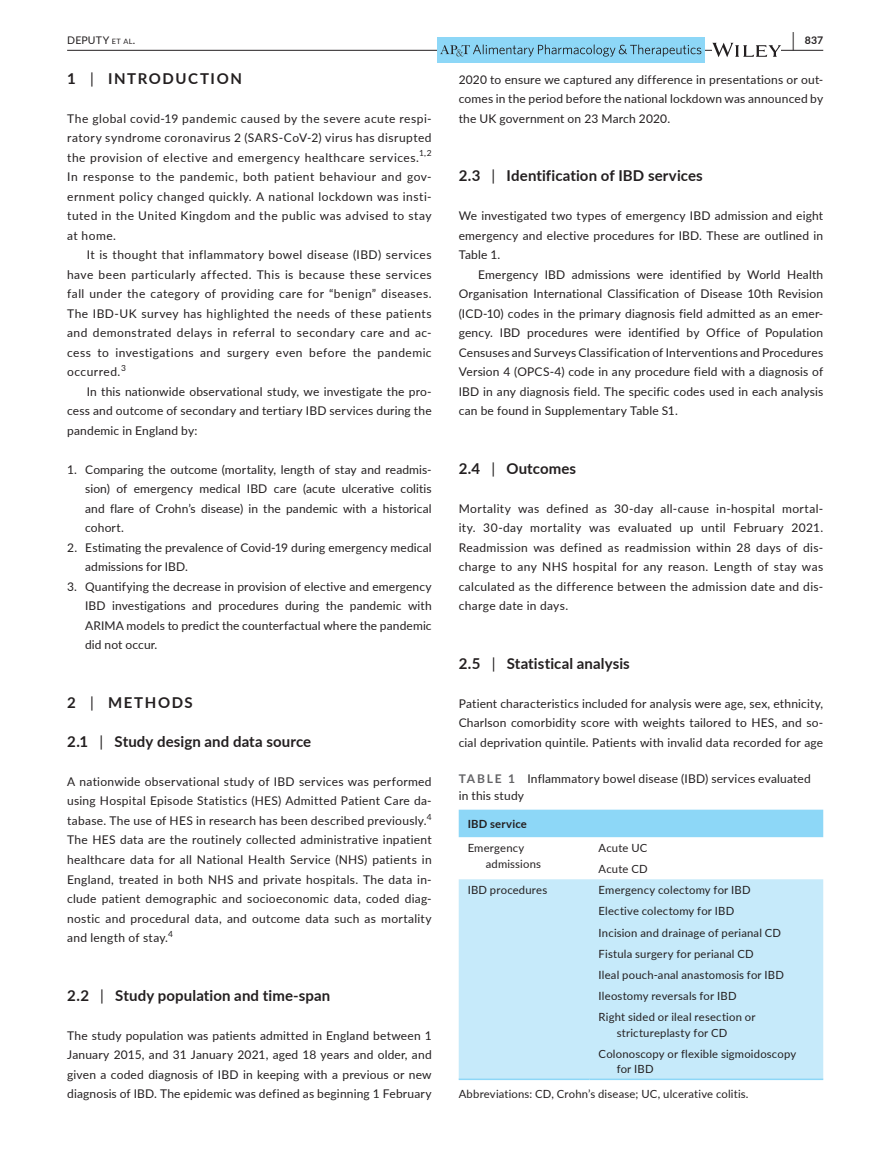
<style>
.page{position:relative;width:893px;height:1174px;background:#fff}
.page>*{position:absolute;margin:0;border:0;box-sizing:border-box;transform-origin:0 0}
.t1{font:700 19.5px "Lato";color:#231f20;scale:.48 1}
.t2{font:700 15px "Lato";letter-spacing:.01em;color:#231f20}
.t3{font:700 15px "Lato";letter-spacing:.105em;color:#231f20}
.t4{font:700 15px "Lato";letter-spacing:.11em;color:#231f20}
.t5{font:12px/19.5px "Lato";letter-spacing:.015em;color:#231f20;text-align:justify}
.t6{font:11.25px/21px "Lato";letter-spacing:.015em;color:#231f20}
.t7{font:700 11.25px "Lato";letter-spacing:.02em;color:#231f20}
.t8{font:10.5px "Lato";letter-spacing:.02em;color:#231f20}
.t9{font:700 10.5px "Lato";color:#231f20}
.t10{font:8.4px "Lato";color:#231f20}
.s1{font-size:7.35px}
.s2{font-style:inherit}
.s3{font-weight:400}
.s4{font-weight:700;color:#636366}
</style>
<div class="page">
<hr style="left:67px;top:50px;width:756px;height:1px;background:#231f20">
<div style="left:437px;top:38px;width:268px;height:25px;background:#8dd7f7"></div>
<svg style="left:440px;top:44px;width:261px;height:13px"></svg>
<svg style="left:712px;top:43px;width:69px;height:14px"></svg>
<div style="left:459px;top:809px;width:364px;height:28px;background:#8dd7f7"></div>
<div style="left:459px;top:879px;width:364px;height:199px;background:#c6eafa"></div>
<hr style="left:459px;top:1078px;width:131px;height:2px;background:#8dd7f7">
<hr style="left:590px;top:1078px;width:233px;height:2px;background:#8dd7f7">
<h1 class="t1" style="left:792px;top:25px;width:7px">|</h1>
<p class="t8" style="left:67px;top:33px;width:70px">DEPUTY <span class="s1">et al</span><span class="s2">.</span></p>
<p class="t9" style="left:805px;top:33px;width:20px">837</p>
<p class="t3" style="left:67px;top:67px;width:176px">1 <span class="s3">|</span> INTRODUCTION</p>
<p class="t5" style="left:67px;top:108px;width:366px">The global covid-19 pandemic caused by the severe acute respi&shy;ratory syndrome coronavirus 2 (SARS-CoV-2) virus has disrupted the provision of elective and emergency healthcare services.</p>
<p class="t5" style="left:459px;top:69px;width:366px">2020 to ensure we captured any difference in presentations or out&shy;comes in the period before the national lockdown was announced by the UK government on 23 March 2020.</p>
<p class="t10" style="left:419px;top:147px;width:14px">1,2</p>
<p class="t5" style="left:67px;top:167px;width:366px">In response to the pandemic, both patient behaviour and gov&shy;ernment policy changed quickly. A national lockdown was insti&shy;tuted in the United Kingdom and the public was advised to stay at home.</p>
<p class="t5" style="left:67px;top:245px;width:366px;text-indent:20px">It is thought that inflammatory bowel disease (IBD) services have been particularly affected. This is because these services fall under the category of providing care for “benign” diseases.<br>The IBD-UK survey has highlighted the needs of these patients and demonstrated delays in referral to secondary care and ac&shy;cess to investigations and surgery even before the pandemic occurred.</p>
<p class="t2" style="left:459px;top:165px;width:246px">2.3 <span class="s3">|</span> Identification of IBD services</p>
<p class="t5" style="left:459px;top:206px;width:366px">We investigated two types of emergency IBD admission and eight emergency and elective procedures for IBD. These are outlined in Table 1.</p>
<p class="t5" style="left:459px;top:264px;width:366px;text-indent:20px">Emergency IBD admissions were identified by World Health Organisation International Classification of Disease 10th Revision (ICD-10) codes in the primary diagnosis field admitted as an emer&shy;gency. IBD procedures were identified by Office of Population Censuses and Surveys Classification of Interventions and Procedures Version 4 (OPCS-4) code in any procedure field with a diagnosis of IBD in any diagnosis field. The specific codes used in each analysis can be found in Supplementary Table S1.</p>
<p class="t10" style="left:121px;top:362px;width:6px">3</p>
<p class="t5" style="left:67px;top:381px;width:366px;text-indent:20px">In this nationwide observational study, we investigate the pro&shy;cess and outcome of secondary and tertiary IBD services during the pandemic in England by:</p>
<p class="t5" style="left:85px;top:459px;width:348px;text-indent:-18px">1. Comparing the outcome (mortality, length of stay and readmis&shy;sion) of emergency medical IBD care (acute ulcerative colitis and flare of Crohn’s disease) in the pandemic with a historical cohort.</p>
<p class="t5" style="left:85px;top:537px;width:348px;text-indent:-18px">2. Estimating the prevalence of Covid-19 during emergency medical admissions for IBD.</p>
<p class="t5" style="left:85px;top:576px;width:348px;text-indent:-18px">3. Quantifying the decrease in provision of elective and emergency IBD investigations and procedures during the pandemic with ARIMA models to predict the counterfactual where the pandemic did not occur.</p>
<p class="t2" style="left:459px;top:457px;width:119px">2.4 <span class="s3">|</span> Outcomes</p>
<p class="t5" style="left:459px;top:498px;width:366px">Mortality was defined as 30-day all-cause in-hospital mortal&shy;ity. 30-day mortality was evaluated up until February 2021.<br>Readmission was defined as readmission within 28 days of dis&shy;charge to any NHS hospital for any reason. Length of stay was calculated as the difference between the admission date and dis&shy;charge date in days.</p>
<p class="t4" style="left:67px;top:691px;width:127px">2 <span class="s3">|</span> METHODS</p>
<p class="t2" style="left:67px;top:730px;width:246px">2.1 <span class="s3">|</span> Study design and data source</p>
<p class="t5" style="left:67px;top:771px;width:366px">A nationwide observational study of IBD services was performed using Hospital Episode Statistics (HES) Admitted Patient Care da&shy;tabase. The use of HES in research has been described previously.<sup>4<br></sup>The HES data are the routinely collected administrative inpatient healthcare data for all National Health Service (NHS) patients in England, treated in both NHS and private hospitals. The data in&shy;clude patient demographic and socioeconomic data, coded diag&shy;nostic and procedural data, and outcome data such as mortality and length of stay.<sup>4</sup></p>
<p class="t2" style="left:67px;top:984px;width:265px">2.2 <span class="s3">|</span> Study population and time-span</p>
<p class="t5" style="left:67px;top:1025px;width:366px">The study population was patients admitted in England between 1<br>January 2015, and 31 January 2021, aged 18 years and older, and given a coded diagnosis of IBD in keeping with a previous or new diagnosis of IBD. The epidemic was defined as beginning 1 February</p>
<p class="t2" style="left:459px;top:652px;width:173px">2.5 <span class="s3">|</span> Statistical analysis</p>
<p class="t5" style="left:459px;top:693px;width:366px">Patient characteristics included for analysis were age, sex, ethnicity, Charlson comorbidity score with weights tailored to HES, and so&shy;cial deprivation quintile. Patients with invalid data recorded for age</p>
<p class="t5" style="left:459px;top:770px;width:353px;line-height:16.5px"><span class="s4">TABLE 1</span> Inflammatory bowel disease (IBD) services evaluated in this study</p>
<p class="t7" style="left:468px;top:815px;width:61px">IBD service</p>
<p class="t6" style="left:486px;top:839px;width:57px;line-height:15.8px;text-indent:-18px">Emergency admissions</p>
<p class="t6" style="left:599px;top:837px;width:50px">Acute UC<br>Acute CD</p>
<p class="t6" style="left:468px;top:879px;width:81px">IBD procedures</p>
<p class="t6" style="left:599px;top:879px;width:187px">Emergency colectomy for IBD<br>Elective colectomy for IBD<br>Incision and drainage of perianal CD<br>Fistula surgery for perianal CD<br>Ileal pouch-anal anastomosis for IBD<br>Ileostomy reversals for IBD<br>Right sided or ileal resection or</p>
<p class="t6" style="left:599px;top:1021px;width:199px;text-indent:18px">strictureplasty for CD<br>Colonoscopy or flexible sigmoidoscopy</p>
<p class="t6" style="left:617px;top:1058px;width:39px">for IBD</p>
<p class="t6" style="left:459px;top:1083px;width:291px">Abbreviations: CD, Crohn’s disease; UC, ulcerative colitis.</p>
</div>
